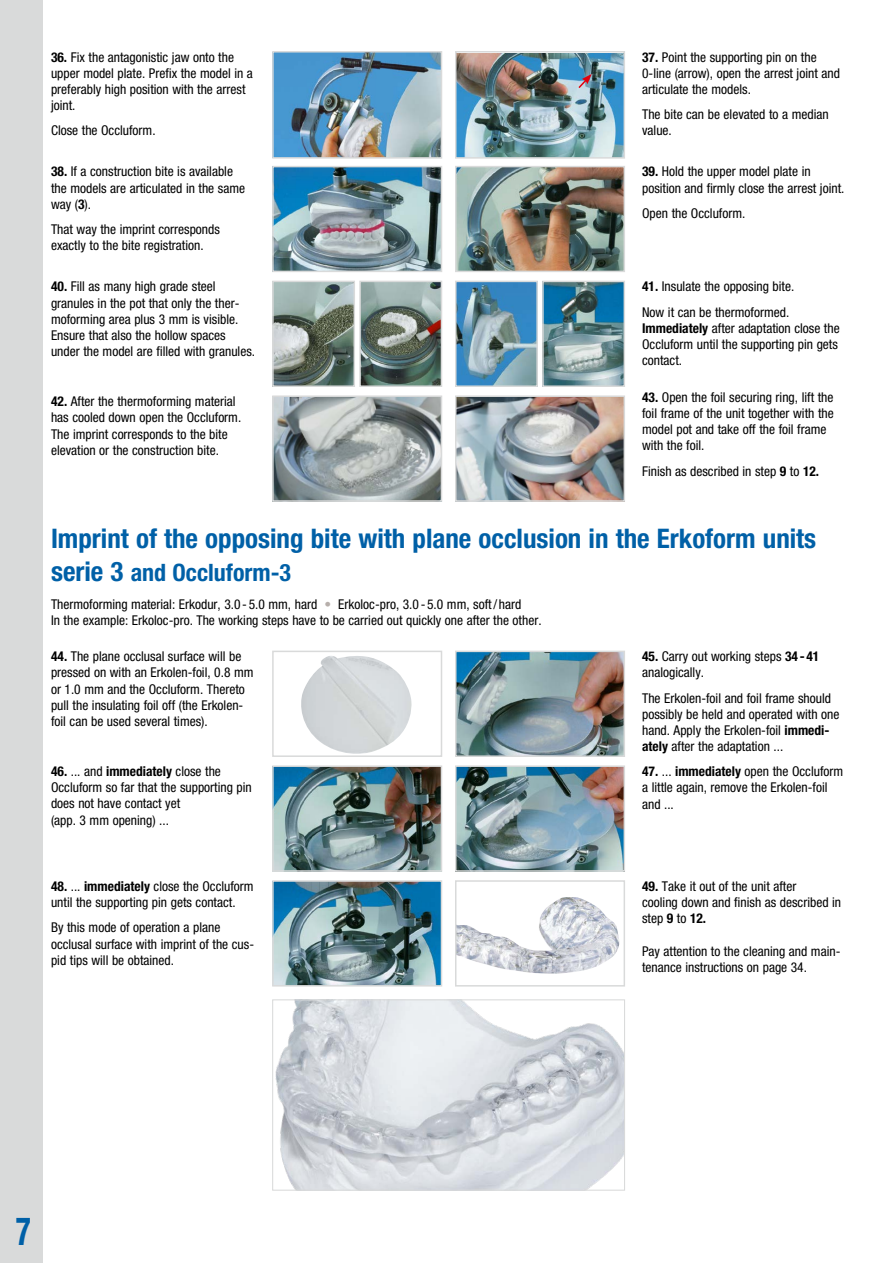
<style>
.page{position:relative;width:893px;height:1263px;background:#fff}
.page>*{position:absolute;margin:0;border:0;box-sizing:border-box;transform-origin:0 0}
.t1{font:700 condensed 39px "Helvetica Neue";color:#0060a7;scale:.8 1}
.t2{font:700 condensed 27px "Helvetica Neue";color:#0060a7}
.t3{font:700 condensed 24px "Helvetica Neue";color:#0060a7}
.t4{font:condensed 13.5px/16.2px "Helvetica Neue";color:#000}
.s1{font-weight:700}
.s2{font-size:27px}
.s3{color:#b7afab}
</style>
<div class="page">
<img style="left:275px;top:284px;width:77px;height:100px">
<div style="left:272px;top:281px;width:83px;height:106px;border:2px solid #d9dada"></div>
<img style="left:362px;top:284px;width:77px;height:100px">
<div style="left:359px;top:281px;width:83px;height:106px;border:2px solid #d9dada"></div>
<img style="left:458px;top:284px;width:77px;height:100px">
<div style="left:455px;top:281px;width:83px;height:106px;border:2px solid #d9dada"></div>
<img style="left:545px;top:284px;width:77px;height:100px">
<div style="left:542px;top:281px;width:83px;height:106px;border:2px solid #d9dada"></div>
<img style="left:275px;top:398px;width:164px;height:101px">
<div style="left:272px;top:395px;width:170px;height:107px;border:2px solid #d9dada"></div>
<img style="left:458px;top:398px;width:164px;height:101px">
<div style="left:455px;top:395px;width:170px;height:107px;border:2px solid #d9dada"></div>
<img style="left:275px;top:169px;width:164px;height:100px">
<div style="left:272px;top:166px;width:170px;height:106px;border:2px solid #d9dada"></div>
<img style="left:458px;top:169px;width:164px;height:100px">
<div style="left:455px;top:166px;width:170px;height:106px;border:2px solid #d9dada"></div>
<img style="left:301px;top:656px;width:111px;height:98px">
<div style="left:272px;top:651px;width:170px;height:106px;border:2px solid #d9dada"></div>
<img style="left:458px;top:654px;width:164px;height:100px">
<div style="left:455px;top:651px;width:170px;height:106px;border:2px solid #d9dada"></div>
<img style="left:275px;top:768px;width:164px;height:101px">
<div style="left:272px;top:765px;width:170px;height:107px;border:2px solid #d9dada"></div>
<img style="left:458px;top:768px;width:164px;height:101px">
<div style="left:455px;top:765px;width:170px;height:107px;border:2px solid #d9dada"></div>
<img style="left:275px;top:883px;width:164px;height:100px">
<div style="left:272px;top:880px;width:170px;height:106px;border:2px solid #d9dada"></div>
<img style="left:458px;top:897px;width:161px;height:77px">
<div style="left:455px;top:880px;width:170px;height:106px;border:2px solid #d9dada"></div>
<div style="left:0;top:0;width:43px;height:1263px;background:#d9dada"></div>
<hr style="left:892px;top:0;width:1px;height:1263px;background:#d9dada">
<img style="left:275px;top:54px;width:164px;height:102px">
<div style="left:272px;top:51px;width:170px;height:108px;border:2px solid #d9dada"></div>
<img style="left:458px;top:54px;width:164px;height:102px">
<div style="left:455px;top:51px;width:170px;height:108px;border:2px solid #d9dada"></div>
<svg style="left:577px;top:74px;width:15px;height:16px"></svg>
<img style="left:276px;top:1001px;width:347px;height:188px">
<div style="left:272px;top:999px;width:353px;height:192px;border:1px solid #d9dada"></div>
<p class="t4" style="left:51px;top:49px;width:203px"><span class="s1">36.</span> Fix the antagonistic jaw onto the upper model plate. Prefix the model in a preferably high position with the arrest joint.</p>
<p class="t4" style="left:51px;top:123px;width:106px">Close the Occluform.</p>
<p class="t4" style="left:51px;top:164px;width:196px"><span class="s1">38.</span> If a construction bite is available the models are articulated in the same way (<span class="s1">3</span>).</p>
<p class="t4" style="left:51px;top:221px;width:170px">That way the imprint corresponds exactly to the bite registration.</p>
<p class="t4" style="left:51px;top:278px;width:206px"><span class="s1">40.</span> Fill as many high grade steel granules in the pot that only the ther&shy;moforming area plus 3 mm is visible.<br>Ensure that also the hollow spaces under the model are filled with granules.</p>
<p class="t4" style="left:51px;top:393px;width:192px"><span class="s1">42.</span> After the thermoforming material has cooled down open the Occluform.<br>The imprint corresponds to the bite elevation or the construction bite.</p>
<p class="t4" style="left:642px;top:49px;width:199px"><span class="s1">37.</span> Point the supporting pin on the<br>0-line (arrow), open the arrest joint and articulate the models.</p>
<p class="t4" style="left:642px;top:106px;width:188px">The bite can be elevated to a median value.</p>
<p class="t4" style="left:642px;top:164px;width:204px"><span class="s1">39.</span> Hold the upper model plate in position and firmly close the arrest joint.</p>
<p class="t4" style="left:642px;top:205px;width:105px">Open the Occluform.</p>
<p class="t4" style="left:642px;top:274px;width:154px;line-height:25.2px"><span class="s1">41.</span> Insulate the opposing bite.<br>Now it can be thermoformed.</p>
<p class="t4" style="left:642px;top:320px;width:199px"><span class="s1">Immediately</span> after adaptation close the<br>Occluform until the supporting pin gets contact.</p>
<p class="t4" style="left:642px;top:389px;width:193px"><span class="s1">43.</span> Open the foil securing ring, lift the foil frame of the unit together with the model pot and take off the foil frame with the foil.</p>
<p class="t4" style="left:642px;top:463px;width:179px">Finish as described in step <span class="s1">9</span> to <span class="s1">12.</span></p>
<h2 class="t2" style="left:51px;top:522px;width:767px">Imprint of the opposing bite with plane occlusion in the Erkoform units</h2>
<h3 class="t3" style="left:51px;top:558px;width:242px"><span class="s2">serie 3</span> and Occluform-3</h3>
<p class="t4" style="left:51px;top:596px;width:492px">Thermoforming material: Erkodur, 3.0 - 5.0 mm, hard <span class="s3">•</span> Erkoloc-pro, 3.0 - 5.0 mm, soft/ hard<br>In the example: Erkoloc-pro. The working steps have to be carried out quickly one after the other.</p>
<p class="t4" style="left:51px;top:648px;width:204px"><span class="s1">44.</span> The plane occlusal surface will be pressed on with an Erkolen-foil, 0.8 mm or 1.0 mm and the Occluform. Thereto pull the insulating foil off (the Erkolen&shy;foil can be used several times).</p>
<p class="t4" style="left:51px;top:763px;width:202px"><span class="s1">46.</span> ... and <span class="s1">immediately</span> close the<br>Occluform so far that the supporting pin does not have contact yet<br>(app. 3 mm opening) ...</p>
<p class="t4" style="left:642px;top:648px;width:179px"><span class="s1">45.</span> Carry out working steps <span class="s1">34 - 41 </span>analogically.</p>
<p class="t4" style="left:642px;top:690px;width:199px">The Erkolen-foil and foil frame should possibly be held and operated with one hand. Apply the Erkolen-foil <span class="s1">immedi&shy;ately</span> after the adaptation ...</p>
<p class="t4" style="left:642px;top:763px;width:203px"><span class="s1">47.</span> ... <span class="s1">immediately</span> open the Occluform a little again, remove the Erkolen-foil and ...</p>
<p class="t4" style="left:51px;top:878px;width:204px"><span class="s1">48.</span> ... <span class="s1">immediately</span> close the Occluform until the supporting pin gets contact.</p>
<p class="t4" style="left:51px;top:919px;width:205px">By this mode of operation a plane occlusal surface with imprint of the cus&shy;pid tips will be obtained.</p>
<p class="t4" style="left:642px;top:878px;width:201px"><span class="s1">49.</span> Take it out of the unit after<br>cooling down and finish as described in step <span class="s1">9</span> to <span class="s1">12.</span></p>
<p class="t4" style="left:642px;top:943px;width:200px">Pay attention to the cleaning and main&shy;tenance instructions on page 34.</p>
<h1 class="t1" style="left:16px;top:1207px;width:20px">7</h1>
</div>
